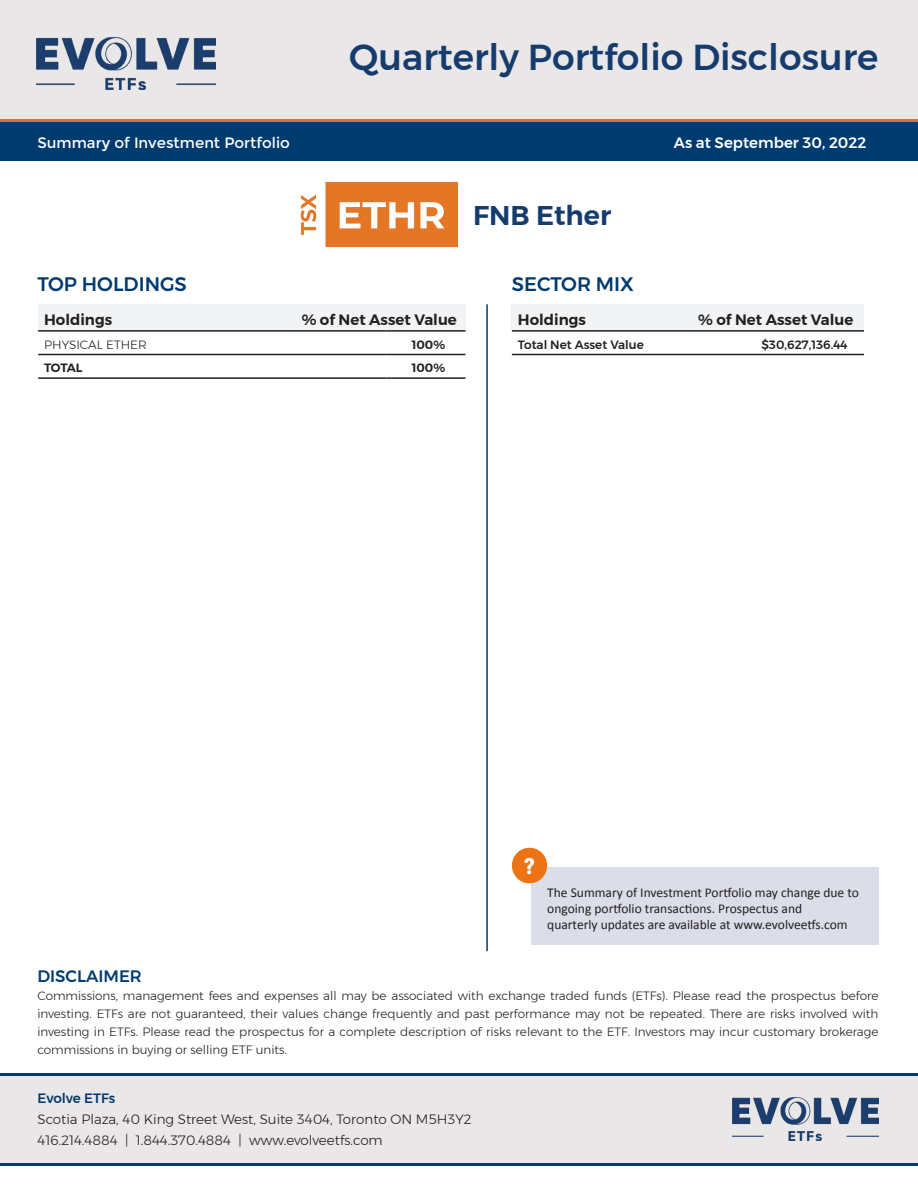
<style>
.page{position:relative;width:918px;height:1188px;background:#fff}
.page>*{position:absolute;margin:0;border:0;box-sizing:border-box;transform-origin:0 0}
.t1{font:500 36px "Montserrat";color:#163c6d}
.t2{font:600 27px "Montserrat";color:#163c6d}
.t3{font:700 22.5px "Montserrat";color:#fff}
.t4{font:500 19.5px "Montserrat";color:#003b70}
.t5{font:500 16.5px "Montserrat";color:#003b70}
.t6{font:600 15px "Montserrat";color:#231f20}
.t7{font:15px "Montserrat";color:#fff}
.t8{font:500 15px "Montserrat";color:#fff}
.t9{font:13.5px/16.2px "Calibri";color:#231f20}
.t10{font:300 13.5px/21px "Montserrat";color:#231f20}
.t11{font:500 13.5px "Montserrat";color:#003b70}
.t12{font:300 12px/18px "Montserrat";color:#231f20;text-align:justify}
.t13{font:500 12px "Montserrat";color:#231f20}
.t14{font:600 12px "Montserrat";color:#231f20}
</style>
<div class="page">
<div style="left:0;top:0;width:918px;height:119px;background:#e9e7e8"></div>
<div style="left:0;top:120px;width:918px;height:41px;background:#003b70"></div>
<hr style="left:0;top:119px;width:918px;height:3px;background:#ef6a22">
<img style="left:37px;top:38px;width:178px;height:52px">
<div style="left:0;top:1076px;width:918px;height:87px;background:#e9e7e8"></div>
<hr style="left:0;top:1163px;width:918px;height:2px;background:#003b70">
<hr style="left:0;top:1073px;width:918px;height:3px;background:#003b70">
<img style="left:732px;top:1098px;width:146px;height:42px">
<div style="left:38px;top:304px;width:427px;height:27px;background:#f2f3f4"></div>
<hr style="left:387px;top:330px;width:78px;height:2px;background:#231f20">
<hr style="left:38px;top:330px;width:349px;height:2px;background:#231f20">
<hr style="left:38px;top:354px;width:349px;height:1px;background:#231f20">
<hr style="left:387px;top:354px;width:78px;height:1px;background:#231f20">
<hr style="left:38px;top:377px;width:349px;height:2px;background:#231f20">
<hr style="left:387px;top:377px;width:78px;height:2px;background:#231f20">
<img style="left:300px;top:183px;width:158px;height:64px">
<div style="left:531px;top:868px;width:348px;height:77px;background:#dbdee9"></div>
<div style="left:512px;top:848px;width:35px;height:35px;background:#ec7415;border-radius:50%"></div>
<hr style="left:486px;top:304px;width:2px;height:647px;background:#003b70">
<div style="left:512px;top:304px;width:352px;height:27px;background:#f2f3f4"></div>
<hr style="left:512px;top:330px;width:352px;height:2px;background:#231f20">
<hr style="left:512px;top:354px;width:352px;height:1px;background:#231f20">
<h1 class="t1" style="left:349px;top:29px;width:531px">Quarterly Portfolio Disclosure</h1>
<p class="t7" style="left:38px;top:134px;width:254px">Summary of Investment Portfolio</p>
<p class="t8" style="left:674px;top:131px;width:194px">As at September 30, 2022</p>
<p class="t2" style="left:473px;top:194px;width:139px">FNB Ether</p>
<p class="t4" style="left:38px;top:269px;width:151px">TOP HOLDINGS</p>
<p class="t4" style="left:512px;top:269px;width:124px">SECTOR MIX</p>
<p class="t6" style="left:44px;top:308px;width:70px">Holdings</p>
<p class="t6" style="left:302px;top:308px;width:157px">% of Net Asset Value</p>
<p class="t12" style="left:44px;top:335px;width:104px">PHYSICAL ETHER</p>
<p class="t14" style="left:412px;top:335px;width:35px">100%</p>
<p class="t14" style="left:44px;top:358px;width:40px">TOTAL</p>
<p class="t14" style="left:412px;top:358px;width:35px">100%</p>
<p class="t6" style="left:518px;top:308px;width:70px">Holdings</p>
<p class="t6" style="left:698px;top:308px;width:157px">% of Net Asset Value</p>
<p class="t13" style="left:518px;top:335px;width:127px">Total Net Asset Value</p>
<p class="t13" style="left:761px;top:335px;width:88px">$30,627,136.44</p>
<p class="t3" style="left:524px;top:853px;width:13px">?</p>
<p class="t9" style="left:547px;top:884px;width:313px">The Summary of Investment Portfolio may change due to ongoing portfolio transactions. Prospectus and</p>
<p class="t9" style="left:547px;top:916px;width:302px">quarterly updates are available at www.evolveetfs.com</p>
<p class="t5" style="left:38px;top:963px;width:106px">DISCLAIMER</p>
<p class="t12" style="left:38px;top:987px;width:843px">Commissions, management fees and expenses all may be associated with exchange traded funds (ETFs). Please read the prospectus before investing. ETFs are not guaranteed, their values change frequently and past performance may not be repeated. There are risks involved with investing in ETFs. Please read the prospectus for a complete description of risks relevant to the ETF. Investors may incur customary brokerage commissions in buying or selling ETF units.</p>
<p class="t11" style="left:38px;top:1088px;width:80px">Evolve ETFs</p>
<p class="t10" style="left:38px;top:1109px;width:436px">Scotia Plaza, 40 King Street West, Suite 3404, Toronto ON M5H3Y2<br>416.214.4884 | 1.844.370.4884 | www.evolveetfs.com</p>
</div>
